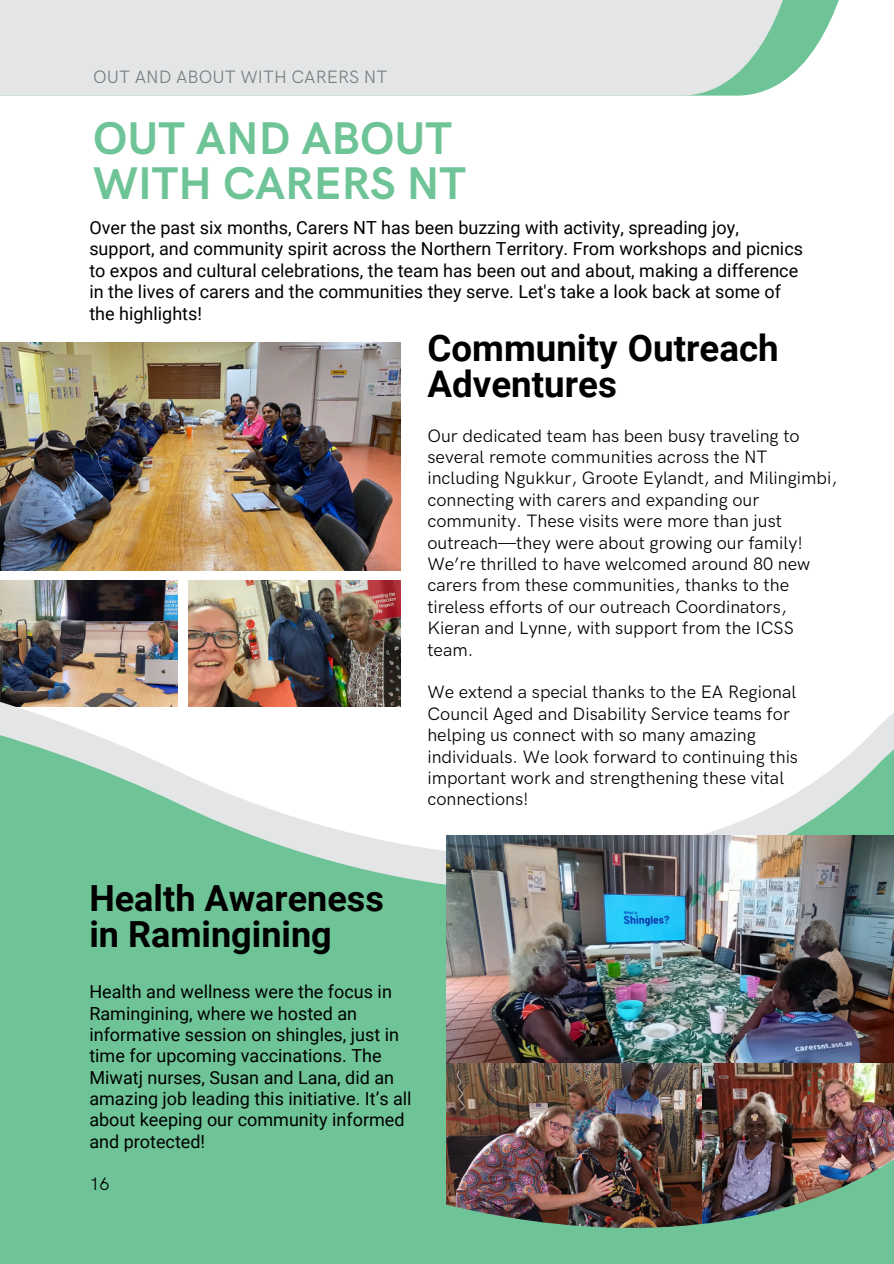
<style>
.page{position:relative;width:894px;height:1264px;background:#fff}
.page>*{position:absolute;margin:0;border:0;box-sizing:border-box;transform-origin:0 0}
.t1{font:700 45.9px/45px "HK Grotesk Pro";color:#6ec497}
.t2{font:700 36.75px/36.8px "Roboto";color:#000}
.t3{font:700 36px/36px "Roboto";color:#000}
.t4{font:18px/21.3px "HK Grotesk Pro";color:#000}
.t5{font:18px/21.3px "Roboto";color:#000}
.t6{font:18px "HK Grotesk Pro";color:#797e7f}
</style>
<div class="page">
<img style="left:0;top:580px;width:178px;height:63px">
<img style="left:0;top:643px;width:401px;height:35px">
<svg style="left:0;top:678px;width:893px;height:337px"></svg>
<img style="left:446px;top:835px;width:447px;height:180px">
<svg style="left:808px;top:0;width:31px;height:58px;fill:#6ec497"></svg>
<div style="left:0;top:0;width:808px;height:96px;background:#e4e5e7"></div>
<img style="left:0;top:1015px;width:893px;height:248px">
<img style="left:0;top:342px;width:400px;height:228px">
<img style="left:188px;top:580px;width:212px;height:126px">
<p class="t6" style="left:93px;top:62px;width:296px">OUT AND ABOUT WITH CARERS NT</p>
<h1 class="t1" style="left:93px;top:111px;width:374px">OUT AND ABOUT<br>WITH CARERS NT</h1>
<p class="t5" style="left:89px;top:216px;width:715px">Over the past six months, Carers NT has been buzzing with activity, spreading joy, support, and community spirit across the Northern Territory. From workshops and picnics to expos and cultural celebrations, the team has been out and about, making a difference in the lives of carers and the communities they serve. Let's take a look back at some of the highlights!</p>
<h2 class="t2" style="left:427px;top:328px;width:353px">Community Outreach<br>Adventures</h2>
<p class="t4" style="left:427px;top:423px;width:411px">Our dedicated team has been busy traveling to several remote communities across the NT including Ngukkur, Groote Eylandt, and Milingimbi, connecting with carers and expanding our community. These visits were more than just outreach—they were about growing our family!<br>We’re thrilled to have welcomed around 80 new carers from these communities, thanks to the tireless efforts of our outreach Coordinators, Kieran and Lynne, with support from the ICSS team.</p>
<p class="t4" style="left:427px;top:679px;width:372px">We extend a special thanks to the EA Regional Council Aged and Disability Service teams for helping us connect with so many amazing individuals. We look forward to continuing this important work and strengthening these vital connections!</p>
<h3 class="t3" style="left:89px;top:879px;width:296px">Health Awareness in Ramingining</h3>
<p class="t5" style="left:89px;top:980px;width:324px">Health and wellness were the focus in Ramingining, where we hosted an informative session on shingles, just in time for upcoming vaccinations. The Miwatj nurses, Susan and Lana, did an amazing job leading this initiative. It’s all about keeping our community informed and protected!</p>
<p class="t4" style="left:89px;top:1171px;width:22px">16</p>
</div>
